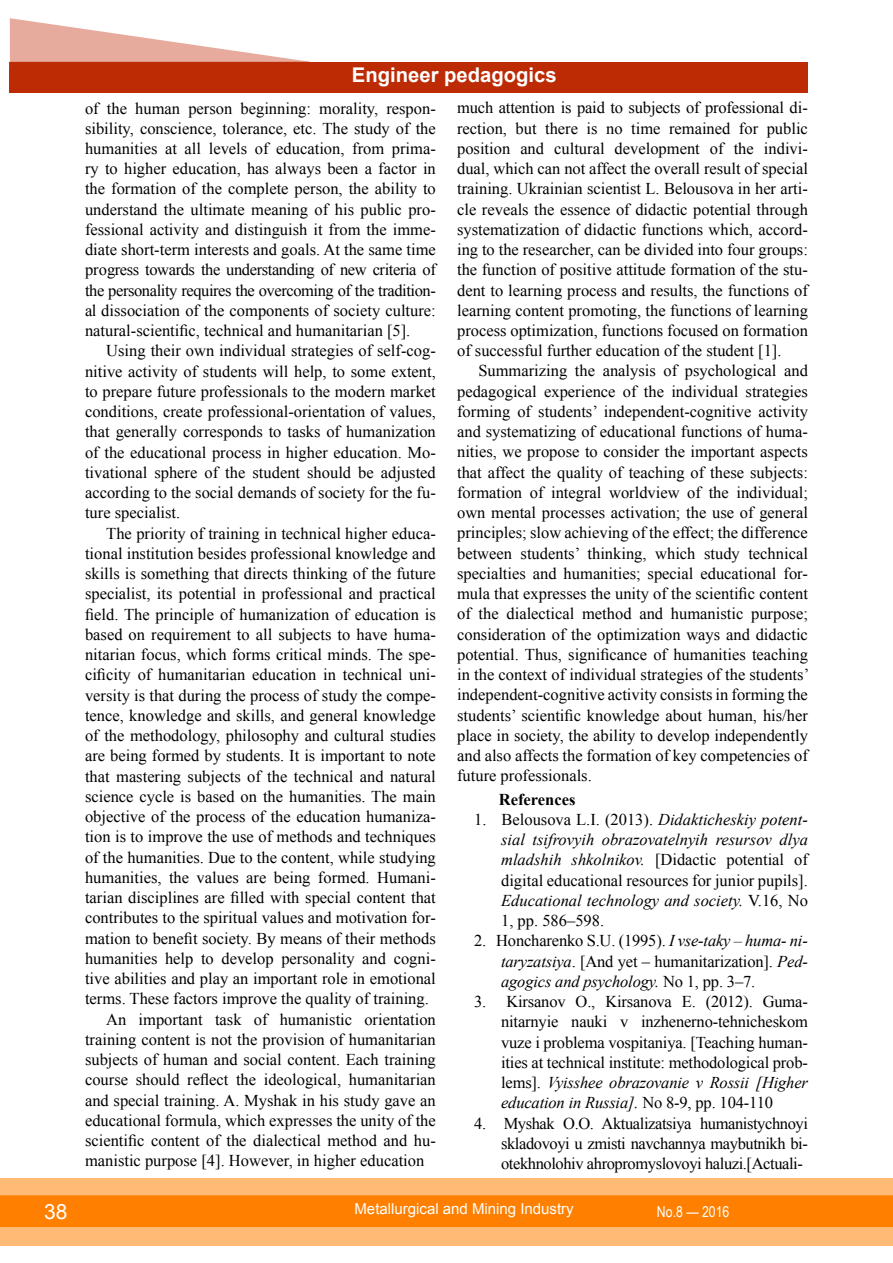
<style>
.page{position:relative;width:893px;height:1263px;background:#fff}
.page>*{position:absolute;margin:0;border:0;box-sizing:border-box;transform-origin:0 0}
.t1{font:21px "Arial";color:#fff}
.t2{font:700 20.25px "Arial";color:#fff}
.t3{font:16.5px/20.2px "Times New Roman";color:#000;text-align:justify}
.t4{font:italic 16.5px/20.2px "Times New Roman";color:#000;text-align:justify}
.t5{font:700 16.5px "Times New Roman";color:#000}
.t6{font:15px "Arial";color:#fff}
.t7{font:15px "Arial Narrow";color:#fff}
.s1{font-style:normal}
.s2{font-style:italic}
</style>
<div class="page">
<div style="left:0;top:1178px;width:893px;height:68px;background:#ffba76"></div>
<div style="left:0;top:1195px;width:893px;height:32px;background:#ff8000;border:2px solid #ff8000"></div>
<div style="left:10px;top:62px;width:798px;height:30px;background:#bd2b05"></div>
<svg style="left:10px;top:18px;width:300px;height:44px"></svg>
<p class="t2" style="left:352px;top:62px;width:206px">Engineer pedagogics</p>
<p class="t3" style="left:85px;top:98px;width:352px">of the human person beginning: morality, respon&shy;sibility, conscience, tolerance, etc. The study of the humanities at all levels of education, from prima&shy;ry to higher education, has always been a factor in the formation of the complete person, the ability to understand the ultimate meaning of his public pro&shy;fessional activity and distinguish it from the imme&shy;diate short-term interests and goals. At the same time progress towards the understanding of new criteria of the personality requires the overcoming of the tradition&shy;al dissociation of the components of society culture: natural-scientific, technical and humanitarian [5].</p>
<p class="t3" style="left:85px;top:341px;width:352px;text-indent:21px">Using their own individual strategies of self-cog&shy;nitive activity of students will help, to some extent, to prepare future professionals to the modern market conditions, create professional-orientation of values, that generally corresponds to tasks of humanization of the educational process in higher education. Mo&shy;tivational sphere of the student should be adjusted according to the social demands of society for the fu&shy;ture specialist.</p>
<p class="t3" style="left:106px;top:523px;width:331px">The priority of training in technical higher educa-</p>
<p class="t3" style="left:85px;top:543px;width:352px">tional institution besides professional knowledge and</p>
<p class="t3" style="left:85px;top:563px;width:352px">skills is something that directs thinking of the future</p>
<p class="t3" style="left:85px;top:583px;width:352px">specialist, its potential in professional and practical</p>
<p class="t3" style="left:85px;top:604px;width:352px">field. The principle of humanization of education is</p>
<p class="t3" style="left:85px;top:624px;width:352px">based on requirement to all subjects to have huma-</p>
<p class="t3" style="left:85px;top:644px;width:352px">nitarian focus, which forms critical minds. The spe-</p>
<p class="t3" style="left:85px;top:664px;width:352px">cificity of humanitarian education in technical uni-</p>
<p class="t3" style="left:85px;top:685px;width:352px">versity is that during the process of study the compe-</p>
<p class="t3" style="left:85px;top:705px;width:352px">tence, knowledge and skills, and general knowledge</p>
<p class="t3" style="left:85px;top:725px;width:352px">of the methodology, philosophy and cultural studies</p>
<p class="t3" style="left:85px;top:745px;width:352px">are being formed by students. It is important to note</p>
<p class="t3" style="left:85px;top:766px;width:352px">that mastering subjects of the technical and natural</p>
<p class="t3" style="left:85px;top:786px;width:352px">science cycle is based on the humanities. The main</p>
<p class="t3" style="left:85px;top:806px;width:352px">objective of the process of the education humaniza-</p>
<p class="t3" style="left:85px;top:826px;width:352px">tion is to improve the use of methods and techniques</p>
<p class="t3" style="left:85px;top:847px;width:352px">of the humanities. Due to the content, while studying</p>
<p class="t3" style="left:85px;top:867px;width:352px">humanities, the values are being formed. Humani-</p>
<p class="t3" style="left:85px;top:887px;width:352px">tarian disciplines are filled with special content that</p>
<p class="t3" style="left:85px;top:907px;width:352px">contributes to the spiritual values and motivation for-</p>
<p class="t3" style="left:85px;top:928px;width:352px">mation to benefit society. By means of their methods</p>
<p class="t3" style="left:85px;top:948px;width:352px">humanities help to develop personality and cogni-</p>
<p class="t3" style="left:85px;top:968px;width:352px">tive abilities and play an important role in emotional</p>
<p class="t3" style="left:85px;top:988px;width:345px">terms. These factors improve the quality of training.</p>
<p class="t3" style="left:106px;top:1009px;width:331px">An important task of humanistic orientation</p>
<p class="t3" style="left:85px;top:1029px;width:352px">training content is not the provision of humanitarian</p>
<p class="t3" style="left:85px;top:1049px;width:352px">subjects of human and social content. Each training</p>
<p class="t3" style="left:85px;top:1069px;width:352px">course should reflect the ideological, humanitarian</p>
<p class="t3" style="left:85px;top:1090px;width:352px">and special training. A. Myshak in his study gave an</p>
<p class="t3" style="left:85px;top:1110px;width:352px">educational formula, which expresses the unity of the</p>
<p class="t3" style="left:85px;top:1130px;width:352px">scientific content of the dialectical method and hu-</p>
<p class="t3" style="left:85px;top:1150px;width:341px">manistic purpose [4]. However, in higher education</p>
<p class="t3" style="left:457px;top:97px;width:352px">much attention is paid to subjects of professional di&shy;rection, but there is no time remained for public position and cultural development of the indivi&shy;dual, which can not affect the overall result of special training. Ukrainian scientist L. Belousova in her arti&shy;cle reveals the essence of didactic potential through systematization of didactic functions which, accord&shy;ing to the researcher, can be divided into four groups: the function of positive attitude formation of the stu&shy;dent to learning process and results, the functions of learning content promoting, the functions of learning process optimization, functions focused on formation of successful further education of the student [1].</p>
<p class="t3" style="left:457px;top:361px;width:354px;text-indent:21px">Summarizing the analysis of psychological and pedagogical experience of the individual strategies forming of students’ independent-cognitive activity and systematizing of educational functions of huma&shy;nities, we propose to consider the important aspects that affect the quality of teaching of these subjects: formation of integral worldview of the individual; own mental processes activation; the use of general principles; slow achieving of the effect; the difference between students’ thinking, which study technical specialties and humanities; special educational for&shy;mula that expresses the unity of the scientific content of the dialectical method and humanistic purpose; consideration of the optimization ways and didactic potential. Thus, significance of humanities teaching in the context of individual strategies of the students’ independent-cognitive activity consists in forming the students’ scientific knowledge about human, his/her place in society, the ability to develop independently and also affects the formation of key competencies of future professionals.</p>
<p class="t5" style="left:499px;top:788px;width:78px">References</p>
<p class="t4" style="left:501px;top:809px;width:308px;text-indent:-27px"><span class="s1">1. Belousova L.I. (2013).</span> Didakticheskiy potent&shy;sial tsifrovyih obrazovatelnyih resursov dlya mladshih shkolnikov. <span class="s1">[Didactic potential of digital educational resources for junior pupils].<br></span>Educational technology and society. <span class="s1">V.16, No 1, pp. 586–598.</span></p>
<p class="t3" style="left:501px;top:930px;width:308px;text-indent:-27px">2. Honcharenko S.U. (1995). <span class="s2">I vse-taky – huma- ni&shy;taryzatsiya</span>. [And yet – humanitarization]. <span class="s2">Ped&shy;agogics and psychology.</span> No 1, pp. 3–7.</p>
<p class="t3" style="left:501px;top:991px;width:308px;text-indent:-27px">3. Kirsanov O., Kirsanova E. (2012). Guma&shy;nitarnyie nauki v inzhenerno-tehnicheskom vuze i problema vospitaniya. [Teaching human&shy;ities at technical institute: methodological prob&shy;lems]. <span class="s2">Vyisshee obrazovanie v Rossii [Higher education in Russia].</span> No 8-9, pp. 104-110</p>
<p class="t3" style="left:501px;top:1113px;width:308px;text-indent:-27px">4. Myshak O.O. Aktualizatsiya humanistychnoyi skladovoyi u zmisti navchannya maybutnikh bi&shy;otekhnolohiv ahropromyslovoyi haluzi.[Actuali-</p>
<p class="t1" style="left:44px;top:1197px;width:25px">38</p>
<p class="t6" style="left:354px;top:1199px;width:221px">Metallurgical and Mining Industry</p>
<p class="t7" style="left:657px;top:1201px;width:74px">No.8 — 2016</p>
</div>
